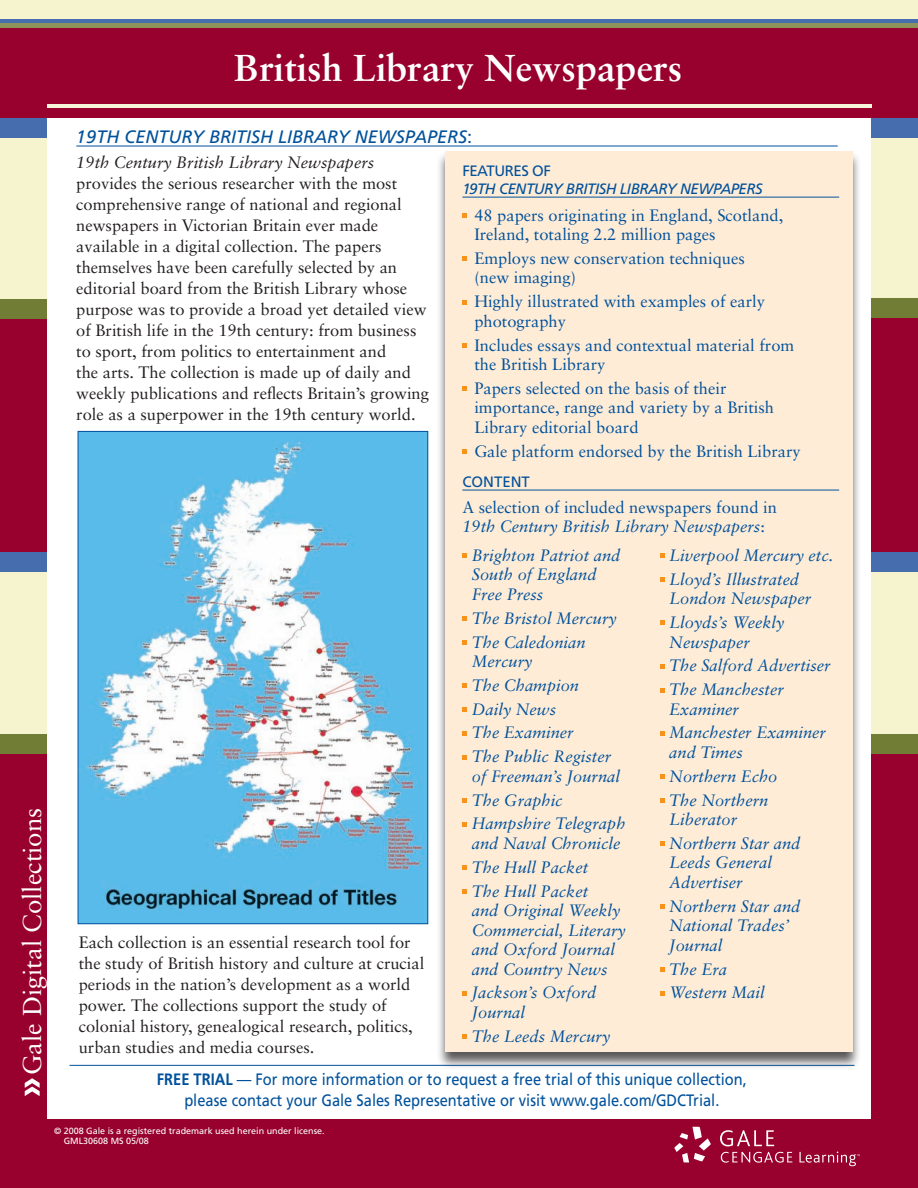
<style>
.page{position:relative;width:918px;height:1188px;background:#fff}
.page>*{position:absolute;margin:0;border:0;box-sizing:border-box;transform-origin:0 0}
._01_Subject_2007{font:700 37.5px "Sabon";color:#fff}
.Head_1{font:25.8px "Sabon";color:#fff}
._09_Smaller_section{font:italic 18px "Frutiger";color:#01519b}
._02_Subhead_front__e{font:16.5px/21px "Sabon";color:#231f20}
._02_Subhead_front__e-2{font:italic 16.5px/19.5px "Sabon";color:#01519b}
._02_Subhead_front__e-3{font:16.5px/19.5px "Sabon";color:#01519b}
._01_Subject_2007-2{font:16.5px/21px "Frutiger";color:#01519b;text-align:center;scale:.89 1}
._09_Smaller_section-2{font:italic 15px "Frutiger";letter-spacing:-.03em;color:#01519b}
._09_Smaller_section-3{font:15px "Frutiger";letter-spacing:-.03em;color:#01519b}
.FooterSM{font:9px/10.8px "Frutiger";color:#fff}
.s1{font-style:normal}
.s2{font-style:italic}
.s3{font-weight:700}
</style>
<div class="page">
<div style="left:0;top:752px;width:47px;height:379px;background:#98012d"></div>
<div style="left:0;top:28px;width:918px;height:66px;background:#98012d"></div>
<div style="left:0;top:0;width:918px;height:28px;background:#f6f3cf"></div>
<div style="left:0;top:94px;width:918px;height:24px;background:#98012d"></div>
<div style="left:0;top:553px;width:47px;height:199px;background:#f6f3cf"></div>
<div style="left:0;top:298px;width:47px;height:255px;background:#98012d"></div>
<div style="left:871px;top:552px;width:47px;height:200px;background:#f6f3cf"></div>
<div style="left:871px;top:752px;width:47px;height:381px;background:#98012d"></div>
<div style="left:871px;top:297px;width:47px;height:256px;background:#98012d"></div>
<div style="left:0;top:1119px;width:918px;height:69px;background:#98012d"></div>
<div style="left:871px;top:734px;width:47px;height:20px;background:#717c35"></div>
<div style="left:0;top:734px;width:47px;height:20px;background:#717c35"></div>
<div style="left:871px;top:552px;width:47px;height:20px;background:#466dae"></div>
<div style="left:0;top:552px;width:47px;height:20px;background:#466dae"></div>
<div style="left:0;top:118px;width:47px;height:199px;background:#f6f3cf"></div>
<div style="left:871px;top:121px;width:47px;height:183px;background:#f6f3cf"></div>
<div style="left:871px;top:299px;width:47px;height:19px;background:#717c35"></div>
<div style="left:0;top:299px;width:47px;height:20px;background:#717c35"></div>
<div style="left:871px;top:118px;width:47px;height:20px;background:#466dae"></div>
<div style="left:0;top:118px;width:47px;height:20px;background:#466dae"></div>
<div style="left:0;top:19px;width:918px;height:5px;background:#466dae"></div>
<hr style="left:0;top:24px;width:918px;height:4px;background:#8d935a">
<hr style="left:47px;top:104px;width:825px;height:4px;background:#f7f5d9">
<svg style="left:25px;top:1078px;width:15px;height:18px"></svg>
<svg style="left:720px;top:1130px;width:54px;height:16px"></svg>
<svg style="left:674px;top:1127px;width:37px;height:35px"></svg>
<svg style="left:721px;top:1152px;width:71px;height:11px"></svg>
<svg style="left:800px;top:1152px;width:60px;height:14px"></svg>
<hr style="left:76px;top:146px;width:762px;height:1px;background:#01519b">
<img style="left:80px;top:433px;width:346px;height:489px">
<hr style="left:70px;top:1065px;width:785px;height:1px;background:#01519b">
<div style="left:436px;top:151px;width:434px;height:927px;background:#231f20;opacity:.75"></div>
<div style="left:446px;top:152px;width:407px;height:900px;background:#feecd7"></div>
<hr style="left:462px;top:197px;width:377px;height:1px;background:#01519b">
<svg style="left:462px;top:553px;width:5px;height:5px"></svg>
<svg style="left:462px;top:616px;width:5px;height:5px"></svg>
<svg style="left:462px;top:640px;width:5px;height:5px"></svg>
<svg style="left:462px;top:683px;width:5px;height:5px"></svg>
<svg style="left:462px;top:707px;width:5px;height:5px"></svg>
<svg style="left:462px;top:731px;width:5px;height:5px"></svg>
<svg style="left:462px;top:755px;width:5px;height:5px"></svg>
<svg style="left:462px;top:798px;width:5px;height:5px"></svg>
<svg style="left:462px;top:822px;width:5px;height:5px"></svg>
<svg style="left:462px;top:865px;width:5px;height:5px"></svg>
<svg style="left:462px;top:889px;width:5px;height:5px"></svg>
<svg style="left:462px;top:991px;width:5px;height:5px"></svg>
<svg style="left:462px;top:1034px;width:5px;height:5px"></svg>
<svg style="left:660px;top:553px;width:5px;height:5px"></svg>
<svg style="left:660px;top:577px;width:5px;height:5px"></svg>
<svg style="left:660px;top:621px;width:5px;height:4px"></svg>
<svg style="left:660px;top:664px;width:5px;height:5px"></svg>
<svg style="left:660px;top:688px;width:5px;height:5px"></svg>
<svg style="left:660px;top:731px;width:5px;height:5px"></svg>
<svg style="left:660px;top:774px;width:5px;height:5px"></svg>
<svg style="left:660px;top:798px;width:5px;height:5px"></svg>
<svg style="left:660px;top:841px;width:5px;height:5px"></svg>
<svg style="left:660px;top:904px;width:5px;height:5px"></svg>
<svg style="left:660px;top:967px;width:5px;height:5px"></svg>
<svg style="left:660px;top:991px;width:5px;height:5px"></svg>
<hr style="left:462px;top:490px;width:377px;height:1px;background:#01519b">
<svg style="left:462px;top:213px;width:5px;height:5px"></svg>
<svg style="left:462px;top:256px;width:5px;height:5px"></svg>
<svg style="left:462px;top:300px;width:5px;height:5px"></svg>
<svg style="left:462px;top:343px;width:5px;height:5px"></svg>
<svg style="left:462px;top:386px;width:5px;height:5px"></svg>
<svg style="left:462px;top:449px;width:5px;height:5px"></svg>
<p class="_01_Subject_2007" style="left:234px;top:45px;width:450px">British Library Newspapers</p>
<p class="Head_1" style="left:17px;top:1075px;width:269px;rotate:-90deg">Gale Digital Collections</p>
<p class="_09_Smaller_section" style="left:76px;top:126px;width:72px">19TH CENTURY</p>
<p class="_09_Smaller_section" style="left:209px;top:126px;width:265px">BRITISH LIBRARY NE WSPAPERS<span class="s1">:</span></p>
<p class="_02_Subhead_front__e" style="left:76px;top:151px;width:354px"><span class="s2">19th Century British Library Newspapers </span>provides the serious researcher with the most comprehensive range of national and regional newspapers in Victorian Britain ever made available in a digital collection. The papers themselves have been carefully selected by an editorial board from the British Library whose purpose was to provide a broad yet detailed view of British life in the 19th century: from business to sport, from politics to entertainment and<br>the arts. The collection is made up of daily and weekly publications and reflects Britain’s growing role as a superpower in the 19th century world.</p>
<p class="_09_Smaller_section-3" style="left:462px;top:162px;width:88px">FEATURES of</p>
<p class="_09_Smaller_section-2" style="left:462px;top:180px;width:302px">19TH CENTURY BRITISH LIBRARY NEWPAPERS</p>
<p class="_02_Subhead_front__e-3" style="left:474px;top:205px;width:311px">48 papers originating in England, Scotland,<br>Ireland, totaling 2.2 million pages</p>
<p class="_02_Subhead_front__e-3" style="left:474px;top:248px;width:272px">Employs new conservation techniques (new imaging)</p>
<p class="_02_Subhead_front__e-3" style="left:474px;top:292px;width:292px">Highly illustrated with examples of early photography</p>
<p class="_02_Subhead_front__e-3" style="left:474px;top:335px;width:321px">Includes essays and contextual material from the British Library</p>
<p class="_02_Subhead_front__e-3" style="left:474px;top:378px;width:301px">Papers selected on the basis of their importance, range and variety by a British<br>Library editorial board</p>
<p class="_02_Subhead_front__e-3" style="left:474px;top:441px;width:328px">Gale platform endorsed by the British Library</p>
<p class="_02_Subhead_front__e-3" style="left:462px;top:497px;width:316px">A selection of included newspapers found in<br><span class="s2">19th Century British Library Newspapers</span>:</p>
<p class="_09_Smaller_section-3" style="left:462px;top:473px;width:69px">CONTENT</p>
<p class="_02_Subhead_front__e" style="left:79px;top:932px;width:347px">Each collection is an essential research tool for the study of British history and culture at crucial periods in the nation’s development as a world power. The collections support the study of colonial history, genealogical research, politics, urban studies and media courses.</p>
<p class="_02_Subhead_front__e-2" style="left:472px;top:545px;width:150px">Brighton Patriot and<br>South of England<br>Free Press</p>
<p class="_02_Subhead_front__e-2" style="left:472px;top:608px;width:146px">The Bristol Mercury</p>
<p class="_02_Subhead_front__e-2" style="left:472px;top:632px;width:115px">The Caledonian<br>Mercury</p>
<p class="_02_Subhead_front__e-2" style="left:472px;top:675px;width:109px">The Champion</p>
<p class="_02_Subhead_front__e-2" style="left:472px;top:699px;width:86px">Daily News</p>
<p class="_02_Subhead_front__e-2" style="left:472px;top:723px;width:103px">The Examiner</p>
<p class="_02_Subhead_front__e-2" style="left:472px;top:747px;width:150px">The Public Register of Freeman’s Journal</p>
<p class="_02_Subhead_front__e-2" style="left:472px;top:790px;width:92px">The Graphic</p>
<p class="_02_Subhead_front__e-2" style="left:472px;top:814px;width:155px">Hampshire Telegraph and Naval Chronicle</p>
<p class="_02_Subhead_front__e-2" style="left:472px;top:857px;width:118px">The Hull Packet</p>
<p class="_02_Subhead_front__e-2" style="left:472px;top:881px;width:155px">The Hull Packet<br>and Original Weekly<br>Commercial, Literary and Oxford Journal and Country News</p>
<p class="_02_Subhead_front__e-2" style="left:472px;top:983px;width:126px">Jackson’s Oxford<br>Journal</p>
<p class="_02_Subhead_front__e-2" style="left:472px;top:1026px;width:140px">The Leeds Mercury</p>
<p class="_02_Subhead_front__e-2" style="left:669px;top:545px;width:166px">Liverpool Mercury etc.</p>
<p class="_02_Subhead_front__e-2" style="left:669px;top:569px;width:144px">Lloyd’s Illustrated<br>London Newspaper</p>
<p class="_02_Subhead_front__e-2" style="left:669px;top:612px;width:117px">Lloyds’s Weekly<br>Newspaper</p>
<p class="_02_Subhead_front__e-2" style="left:669px;top:656px;width:163px">The Salford Advertiser</p>
<p class="_02_Subhead_front__e-2" style="left:669px;top:680px;width:116px">The Manchester<br>Examiner</p>
<p class="_02_Subhead_front__e-2" style="left:669px;top:723px;width:158px">Manchester Examiner and Times</p>
<p class="_02_Subhead_front__e-2" style="left:669px;top:766px;width:110px">Northern Echo</p>
<p class="_02_Subhead_front__e-2" style="left:669px;top:790px;width:101px">The Northern<br>Liberator</p>
<p class="_02_Subhead_front__e-2" style="left:669px;top:833px;width:133px">Northern Star and<br>Leeds General<br>Advertiser</p>
<p class="_02_Subhead_front__e-2" style="left:669px;top:896px;width:133px">Northern Star and<br>National Trades’<br>Journal</p>
<p class="_02_Subhead_front__e-2" style="left:669px;top:959px;width:59px">The Era</p>
<p class="_02_Subhead_front__e-2" style="left:669px;top:983px;width:97px">Western Mail</p>
<p class="_01_Subject_2007-2" style="left:157px;top:1068px;width:664px"><span class="s3">FREE TRIAL</span> — For more information or to request a free trial of this unique collection, please contact your Gale Sales Representative or visit www.gale.com/GDCTrial.</p>
<p class="FooterSM" style="left:64px;top:1125px;width:263px;text-indent:-10px">© 2008 Gale is a registered trademark used herein under license.<br>GML30608 MS 05/08</p>
</div>
